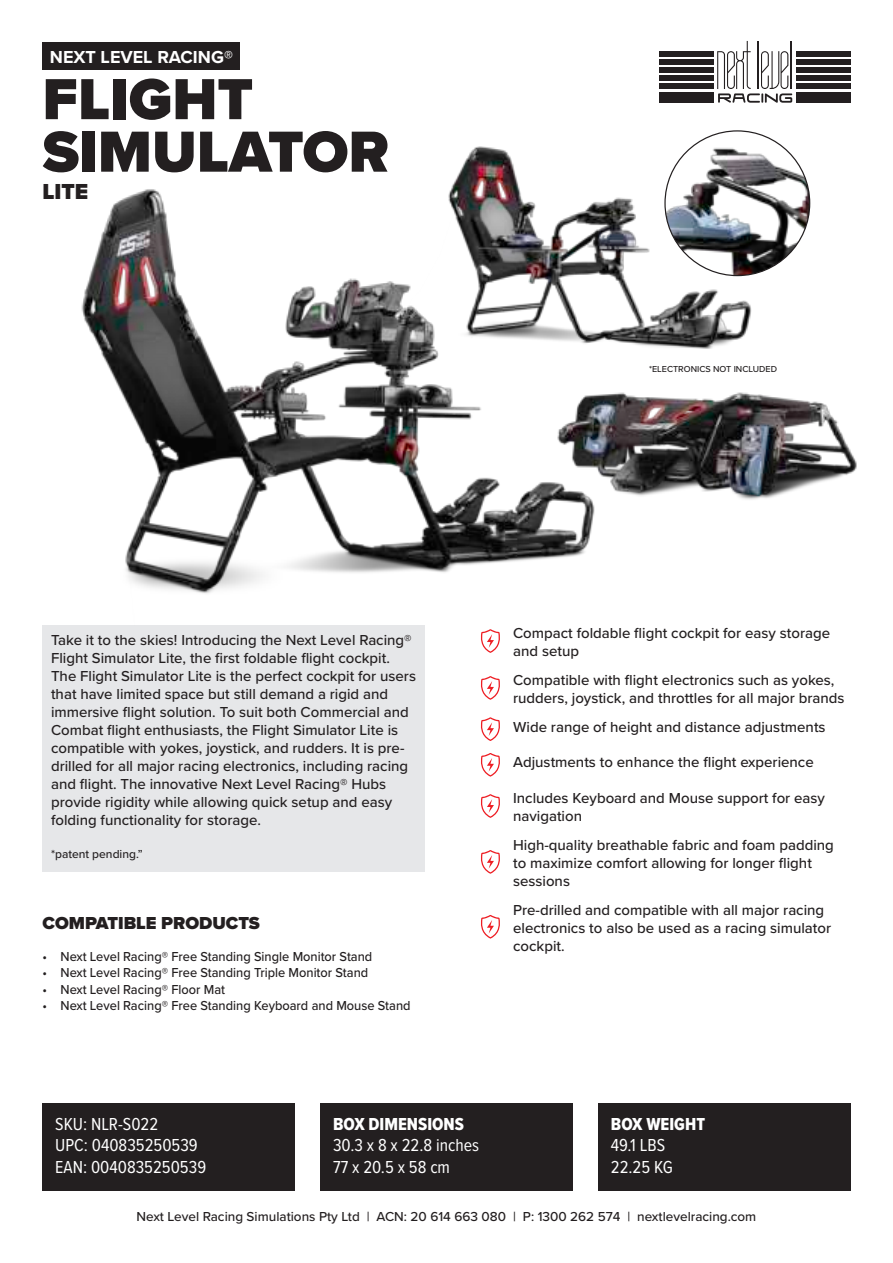
<style>
.page{position:relative;width:893px;height:1263px;background:#fff}
.page>*{position:absolute;margin:0;border:0;box-sizing:border-box;transform-origin:0 0}
.t1{font:900 60px/52.5px "Proxima Nova";color:#231f20}
.t2{font:900 22.5px "Proxima Nova";color:#231f20}
.t3{font:18px/21.6px "Proxima Nova Cond";color:#fff}
.t4{font:18px "Proxima Nova Cond Extrabld";color:#fff}
.t5{font:900 18px "Proxima Nova";color:#231f20}
.t6{font:700 18px "Proxima Nova";color:#fff}
.t7{font:500 15px/18px "Proxima Nova";color:#231f20}
.t8{font:500 13.5px "Proxima Nova";color:#231f20;scale:.95 1}
.t9{font:500 13.5px "Proxima Nova";color:#231f20}
.t10{font:500 12px "Proxima Nova";color:#231f20}
.t11{font:500 9px "Proxima Nova";color:#231f20}
</style>
<div class="page">
<div style="left:43px;top:43px;width:197px;height:27px;background:#231f20"></div>
<div style="left:43px;top:625px;width:382px;height:247px;background:#e6e7e9"></div>
<svg style="left:481px;top:629px;width:19px;height:24px"></svg>
<svg style="left:481px;top:676px;width:19px;height:24px"></svg>
<svg style="left:481px;top:717px;width:19px;height:24px"></svg>
<svg style="left:481px;top:753px;width:19px;height:23px"></svg>
<svg style="left:481px;top:794px;width:19px;height:24px"></svg>
<svg style="left:481px;top:850px;width:19px;height:24px"></svg>
<svg style="left:481px;top:915px;width:19px;height:23px"></svg>
<div style="left:43px;top:1103px;width:252px;height:88px;background:#231f20"></div>
<div style="left:320px;top:1103px;width:253px;height:88px;background:#231f20"></div>
<div style="left:598px;top:1103px;width:252px;height:88px;background:#231f20"></div>
<div style="left:796px;top:51px;width:54px;height:6px;background:#231f20"></div>
<div style="left:796px;top:60px;width:54px;height:5px;background:#231f20"></div>
<div style="left:796px;top:68px;width:54px;height:5px;background:#231f20"></div>
<div style="left:796px;top:76px;width:54px;height:5px;background:#231f20"></div>
<div style="left:796px;top:84px;width:54px;height:5px;background:#231f20"></div>
<div style="left:796px;top:93px;width:54px;height:10px;background:#231f20"></div>
<div style="left:659px;top:51px;width:55px;height:6px;background:#231f20"></div>
<div style="left:659px;top:60px;width:55px;height:5px;background:#231f20"></div>
<div style="left:659px;top:68px;width:55px;height:5px;background:#231f20"></div>
<div style="left:659px;top:76px;width:55px;height:5px;background:#231f20"></div>
<div style="left:659px;top:84px;width:55px;height:5px;background:#231f20"></div>
<div style="left:659px;top:93px;width:55px;height:10px;background:#231f20"></div>
<svg style="left:717px;top:41px;width:75px;height:62px"></svg>
<img style="left:694px;top:392px;width:163px;height:108px">
<img style="left:81px;top:189px;width:613px;height:405px">
<img style="left:383px;top:130px;width:402px;height:252px">
<img style="left:665px;top:131px;width:145px;height:145px;border-radius:72px">
<p class="t6" style="left:50px;top:49px;width:185px">NEXT LEVEL RACING®</p>
<h1 class="t1" style="left:43px;top:73px;width:348px">FLIGHT<br>SIMULATOR</h1>
<h2 class="t2" style="left:43px;top:182px;width:47px">LITE</h2>
<p class="t11" style="left:649px;top:365px;width:130px">*ELECTRONICS NOT INCLUDED</p>
<p class="t7" style="left:51px;top:632px;width:367px">Take it to the skies! Introducing the Next Level Racing® Flight Simulator Lite, the first foldable flight cockpit.<br>The Flight Simulator Lite is the perfect cockpit for users that have limited space but still demand a rigid and immersive flight solution. To suit both Commercial and Combat flight enthusiasts, the Flight Simulator Lite is compatible with yokes, joystick, and rudders. It is pre&shy;drilled for all major racing electronics, including racing and flight. The innovative Next Level Racing® Hubs provide rigidity while allowing quick setup and easy folding functionality for storage.</p>
<p class="t10" style="left:51px;top:849px;width:93px">*patent pending.”</p>
<p class="t5" style="left:43px;top:915px;width:219px">COMPATIBLE PRODUCTS</p>
<p class="t8" style="left:43px;top:951px;width:349px">• Next Level Racing® Free Standing Single Monitor Stand</p>
<p class="t8" style="left:43px;top:967px;width:344px">• Next Level Racing® Free Standing Triple Monitor Stand</p>
<p class="t8" style="left:43px;top:983px;width:194px">• Next Level Racing® Floor Mat</p>
<p class="t8" style="left:43px;top:999px;width:389px">• Next Level Racing® Free Standing Keyboard and Mouse Stand</p>
<p class="t7" style="left:513px;top:625px;width:318px">Compact foldable flight cockpit for easy storage and setup</p>
<p class="t7" style="left:513px;top:672px;width:333px">Compatible with flight electronics such as yokes, rudders, joystick, and throttles for all major brands</p>
<p class="t7" style="left:513px;top:718px;width:314px">Wide range of height and distance adjustments</p>
<p class="t7" style="left:513px;top:754px;width:302px">Adjustments to enhance the flight experience</p>
<p class="t7" style="left:513px;top:790px;width:313px">Includes Keyboard and Mouse support for easy navigation</p>
<p class="t7" style="left:513px;top:837px;width:322px">High-quality breathable fabric and foam padding to maximize comfort allowing for longer flight sessions</p>
<p class="t7" style="left:513px;top:901px;width:319px">Pre-drilled and compatible with all major racing electronics to also be used as a racing simulator cockpit.</p>
<p class="t3" style="left:55px;top:1113px;width:152px">SKU: NLR-S022<br>UPC: 040835250539<br>EAN: 0040835250539</p>
<p class="t4" style="left:333px;top:1116px;width:132px">BOX DIMENSIONS</p>
<p class="t4" style="left:611px;top:1116px;width:96px">BOX WEIGHT</p>
<p class="t3" style="left:611px;top:1134px;width:63px">49.1 LBS<br>22.25 KG</p>
<p class="t9" style="left:137px;top:1210px;width:621px">Next Level Racing Simulations Pty Ltd | ACN: 20 614 663 080 | P: 1300 262 574 | nextlevelracing.com</p>
<p class="t3" style="left:333px;top:1134px;width:148px">30.3 x 8 x 22.8 inches<br>77 x 20.5 x 58 cm</p>
</div>
